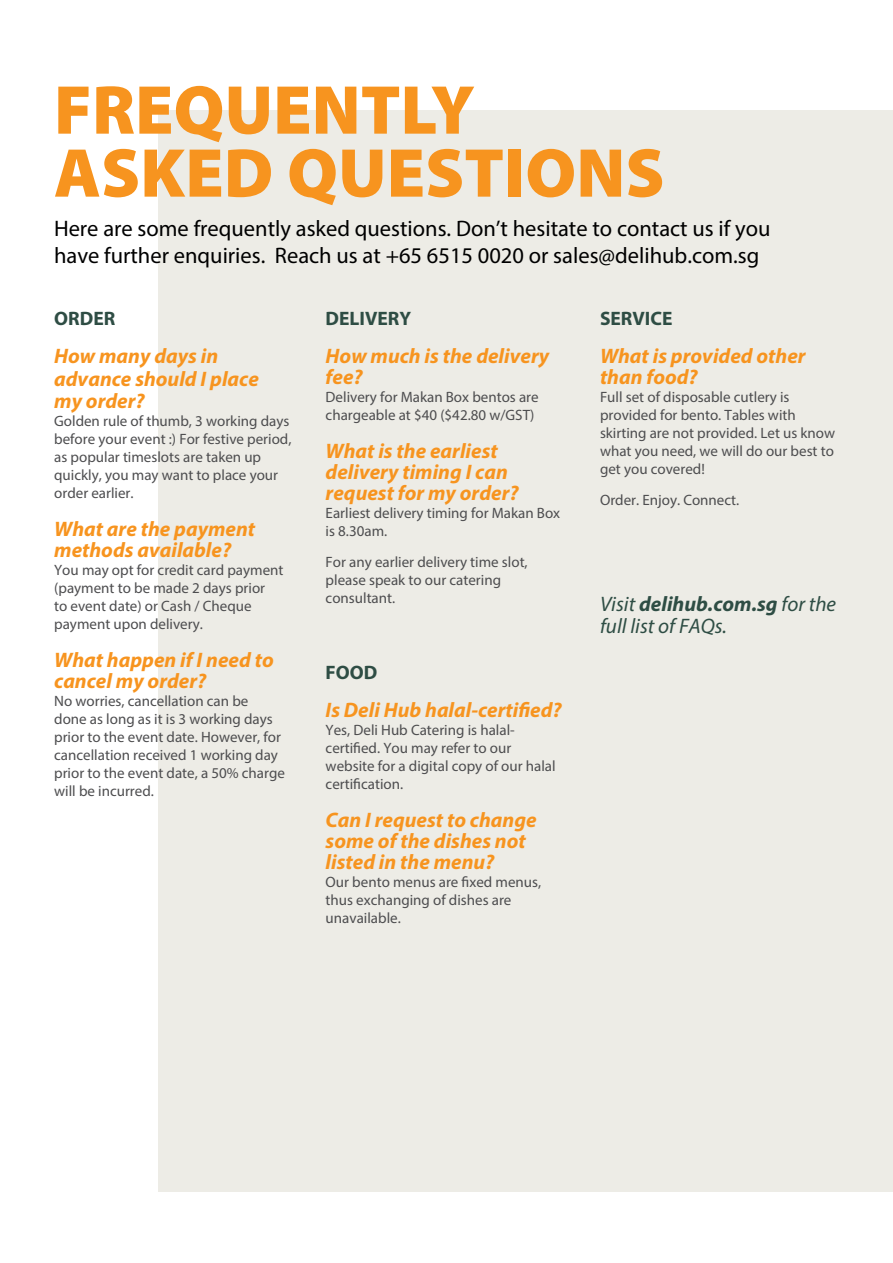
<style>
.page{position:relative;width:893px;height:1263px;background:#fff}
.page>*{position:absolute;margin:0;border:0;box-sizing:border-box;transform-origin:0 0}
.t1{font:900 69.75px/63px "Myriad Pro";color:#f7941f}
.t2{font:22.5px/27px "Myriad Pro";color:#000}
.t3{font:italic 700 21px/21px "Myriad Pro";color:#f7941f}
.t4{font:italic 21px/22.5px "Myriad Pro";color:#2e4d44}
.t5{font:700 19.5px "Myriad Pro";color:#2e4d44}
.t6{font:15px/18px "Myriad Pro";color:#4d4d4f}
.s1{font-weight:700}
</style>
<div class="page">
<div style="left:159px;top:111px;width:734px;height:1081px;background:#edece6"></div>
<h1 class="t1" style="left:54px;top:76px;width:612px">FREQUENTLY<br>ASKED QUESTIONS</h1>
<h2 class="t2" style="left:54px;top:214px;width:718px">Here are some frequently asked questions. Don’t hesitate to contact us if you have further enquiries. Reach us at +65 6515 0020 or sales@delihub.com.sg</h2>
<h3 class="t5" style="left:54px;top:306px;width:63px">ORDER</h3>
<h3 class="t3" style="left:54px;top:344px;width:206px;line-height:22.5px">How many days in advance should I place my order?</h3>
<p class="t6" style="left:54px;top:412px;width:239px">Golden rule of thumb, 3 working days before your event :) For festive period, as popular timeslots are taken up quickly, you may want to place your order earlier.</p>
<h3 class="t3" style="left:54px;top:518px;width:203px">What are the payment methods available?</h3>
<p class="t6" style="left:54px;top:561px;width:231px">You may opt for credit card payment (payment to be made 2 days prior<br>to event date) or Cash / Cheque payment upon delivery.</p>
<h3 class="t3" style="left:54px;top:649px;width:221px">What happen if I need to cancel my order?</h3>
<p class="t6" style="left:54px;top:692px;width:232px">No worries, cancellation can be<br>done as long as it is 3 working days prior to the event date. However, for cancellation received 1 working day prior to the event date, a 50% charge will be incurred.</p>
<h3 class="t5" style="left:326px;top:306px;width:87px">DELIVERY</h3>
<h3 class="t3" style="left:326px;top:345px;width:225px">How much is the delivery fee?</h3>
<p class="t6" style="left:326px;top:388px;width:215px">Delivery for Makan Box bentos are chargeable at $40 ($42.80 w/GST)</p>
<h3 class="t3" style="left:326px;top:440px;width:195px">What is the earliest delivery timing I can request for my order?</h3>
<p class="t6" style="left:326px;top:504px;width:236px">Earliest delivery timing for Makan Box is 8.30am.</p>
<p class="t6" style="left:326px;top:553px;width:204px">For any earlier delivery time slot, please speak to our catering consultant.</p>
<h3 class="t5" style="left:326px;top:659px;width:53px">FOOD</h3>
<h3 class="t3" style="left:326px;top:698px;width:238px">Is Deli Hub halal-certified?</h3>
<p class="t6" style="left:326px;top:720px;width:232px">Yes, Deli Hub Catering is halal&shy;certified. You may refer to our website for a digital copy of our halal certification.</p>
<h3 class="t3" style="left:326px;top:808px;width:212px">Can I request to change some of the dishes not listed in the menu?</h3>
<p class="t6" style="left:326px;top:872px;width:217px">Our bento menus are fixed menus, thus exchanging of dishes are unavailable.</p>
<h3 class="t5" style="left:600px;top:306px;width:74px">SERVICE</h3>
<h3 class="t3" style="left:600px;top:345px;width:207px">What is provided other than food?</h3>
<p class="t6" style="left:600px;top:388px;width:237px">Full set of disposable cutlery is provided for bento. Tables with skirting are not provided. Let us know what you need, we will do our best to get you covered!</p>
<p class="t6" style="left:600px;top:491px;width:141px">Order. Enjoy. Connect.</p>
<h3 class="t4" style="left:600px;top:592px;width:238px">Visit <span class="s1">delihub.com.sg</span> for the full list of FAQs.</h3>
</div>
